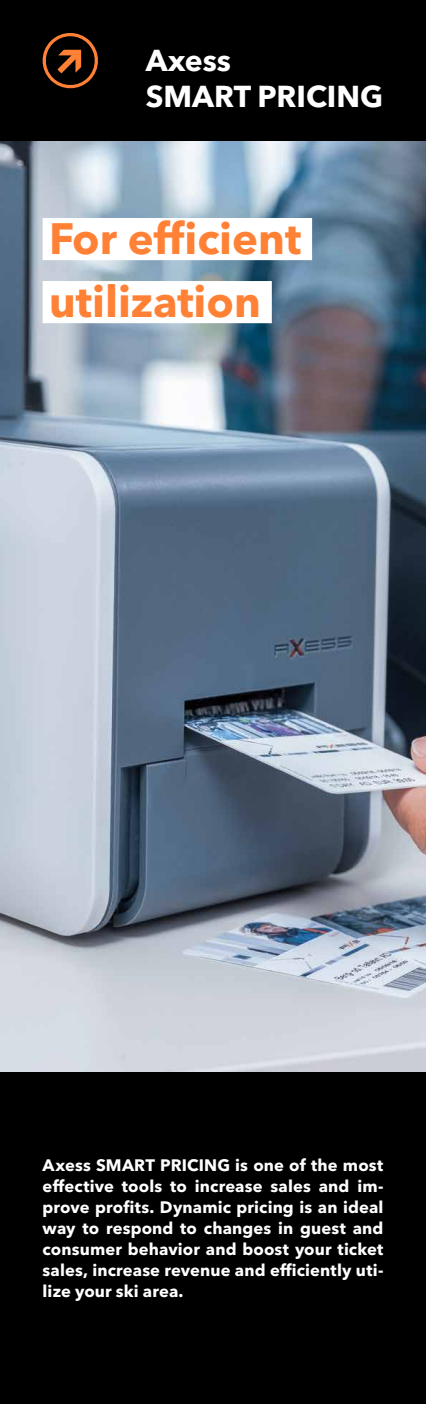
<style>
.page{position:relative;width:426px;height:1404px;background:#fff}
.page>*{position:absolute;margin:0;border:0;box-sizing:border-box;transform-origin:0 0}
.t1{font:700 43.5px/63px "Avenir Next Cyr";color:#ff8136}
.t2{font:700 30px/36px "Avenir Next Cyr";color:#fff}
.t3{font:700 16.5px/21px "Avenir Next Cyr";letter-spacing:.01em;color:#fff;text-align:justify}
</style>
<div class="page">
<img style="left:0;top:140px;width:425px;height:931px">
<div style="left:0;top:0;width:425px;height:140px;background:#000"></div>
<svg style="left:42px;top:33px;width:56px;height:56px"></svg>
<div style="left:43px;top:218px;width:269px;height:42px;background:#fff"></div>
<div style="left:43px;top:281px;width:228px;height:42px;background:#fff"></div>
<div style="left:0;top:1071px;width:425px;height:332px;background:#000"></div>
<h2 class="t2" style="left:145px;top:43px;width:239px">Axess<br>SMART PRICING</h2>
<h1 class="t1" style="left:49px;top:207px;width:253px">For efficient utilization</h1>
<p class="t3" style="left:43px;top:1154px;width:342px">Axess SMART PRICING is one of the most effective tools to increase sales and im&shy;prove profits. Dynamic pricing is an ideal way to respond to changes in guest and consumer behavior and boost your ticket sales, increase revenue and efficiently uti&shy;lize your ski area.</p>
</div>
